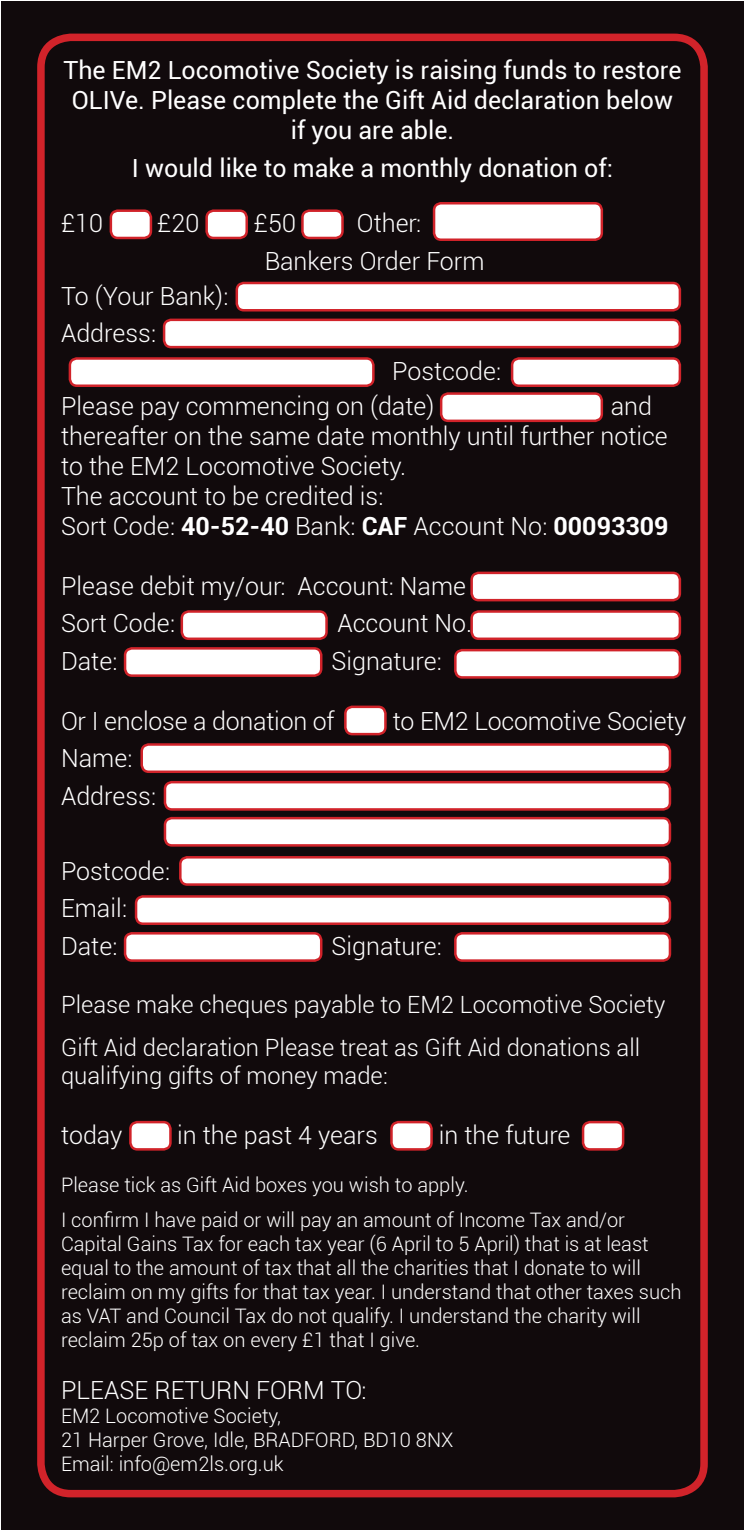
<style>
.page{position:relative;width:745px;height:1531px;background:#fff}
.page>*{position:absolute;margin:0;border:0;box-sizing:border-box;transform-origin:0 0}
.t1{font:300 25px/30px "Roboto";color:#fff}
.t2{font:25px/30px "Roboto";color:#fff;text-align:center}
.t3{font:300 23.75px "Roboto";color:#fff}
.t4{font:300 20px/24px "Roboto";color:#fff}
.s1{font-weight:700}
</style>
<div class="page">
<div style="left:1px;top:1px;width:742px;height:1528px;background:#110a0c"></div>
<div style="left:37px;top:34px;width:670px;height:1463px;border:8px solid #d1232a;border-radius:30px"></div>
<div style="left:111px;top:211px;width:40px;height:27px;background:#fff;border-radius:7px"></div>
<div style="left:109px;top:209px;width:43px;height:30px;border:2px solid #d1232a;border-radius:7px"></div>
<div style="left:206px;top:211px;width:40px;height:27px;background:#fff;border-radius:7px"></div>
<div style="left:205px;top:209px;width:43px;height:30px;border:2px solid #d1232a;border-radius:7px"></div>
<div style="left:302px;top:211px;width:40px;height:27px;background:#fff;border-radius:7px"></div>
<div style="left:301px;top:209px;width:42px;height:30px;border:2px solid #d1232a;border-radius:7px"></div>
<div style="left:434px;top:203px;width:167px;height:37px;background:#fff;border-radius:7px"></div>
<div style="left:432px;top:202px;width:170px;height:39px;border:2px solid #d1232a;border-radius:7px"></div>
<div style="left:441px;top:393px;width:160px;height:28px;background:#fff;border-radius:7px"></div>
<div style="left:439px;top:392px;width:163px;height:30px;border:2px solid #d1232a;border-radius:7px"></div>
<div style="left:237px;top:283px;width:442px;height:27px;background:#fff;border-radius:7px"></div>
<div style="left:235px;top:282px;width:445px;height:29px;border:2px solid #d1232a;border-radius:7px"></div>
<div style="left:164px;top:320px;width:515px;height:27px;background:#fff;border-radius:7px"></div>
<div style="left:163px;top:319px;width:517px;height:29px;border:2px solid #d1232a;border-radius:7px"></div>
<div style="left:511px;top:358px;width:168px;height:28px;background:#fff;border-radius:7px"></div>
<div style="left:510px;top:357px;width:170px;height:30px;border:2px solid #d1232a;border-radius:7px"></div>
<div style="left:471px;top:573px;width:208px;height:27px;background:#fff;border-radius:7px"></div>
<div style="left:470px;top:572px;width:210px;height:29px;border:2px solid #d1232a;border-radius:7px"></div>
<div style="left:182px;top:611px;width:144px;height:28px;background:#fff;border-radius:7px"></div>
<div style="left:180px;top:610px;width:147px;height:30px;border:2px solid #d1232a;border-radius:7px"></div>
<div style="left:471px;top:611px;width:208px;height:28px;background:#fff;border-radius:7px"></div>
<div style="left:470px;top:610px;width:210px;height:30px;border:2px solid #d1232a;border-radius:7px"></div>
<div style="left:125px;top:648px;width:196px;height:28px;background:#fff;border-radius:7px"></div>
<div style="left:124px;top:647px;width:198px;height:30px;border:2px solid #d1232a;border-radius:7px"></div>
<div style="left:455px;top:650px;width:224px;height:27px;background:#fff;border-radius:7px"></div>
<div style="left:454px;top:649px;width:226px;height:30px;border:2px solid #d1232a;border-radius:7px"></div>
<div style="left:345px;top:707px;width:40px;height:27px;background:#fff;border-radius:7px"></div>
<div style="left:344px;top:705px;width:42px;height:30px;border:2px solid #d1232a;border-radius:7px"></div>
<div style="left:125px;top:933px;width:196px;height:27px;background:#fff;border-radius:7px"></div>
<div style="left:124px;top:932px;width:198px;height:30px;border:2px solid #d1232a;border-radius:7px"></div>
<div style="left:455px;top:933px;width:214px;height:27px;background:#fff;border-radius:7px"></div>
<div style="left:454px;top:932px;width:216px;height:30px;border:2px solid #d1232a;border-radius:7px"></div>
<div style="left:136px;top:896px;width:533px;height:28px;background:#fff;border-radius:7px"></div>
<div style="left:135px;top:895px;width:535px;height:30px;border:2px solid #d1232a;border-radius:7px"></div>
<div style="left:165px;top:818px;width:504px;height:27px;background:#fff;border-radius:7px"></div>
<div style="left:164px;top:817px;width:506px;height:29px;border:2px solid #d1232a;border-radius:7px"></div>
<div style="left:165px;top:782px;width:504px;height:27px;background:#fff;border-radius:7px"></div>
<div style="left:164px;top:781px;width:506px;height:30px;border:2px solid #d1232a;border-radius:7px"></div>
<div style="left:142px;top:744px;width:527px;height:28px;background:#fff;border-radius:7px"></div>
<div style="left:140px;top:743px;width:530px;height:30px;border:2px solid #d1232a;border-radius:7px"></div>
<div style="left:130px;top:1122px;width:40px;height:27px;background:#fff;border-radius:7px"></div>
<div style="left:129px;top:1121px;width:42px;height:29px;border:2px solid #d1232a;border-radius:7px"></div>
<div style="left:391px;top:1122px;width:40px;height:27px;background:#fff;border-radius:7px"></div>
<div style="left:390px;top:1121px;width:42px;height:29px;border:2px solid #d1232a;border-radius:7px"></div>
<div style="left:582px;top:1122px;width:40px;height:27px;background:#fff;border-radius:7px"></div>
<div style="left:581px;top:1121px;width:43px;height:29px;border:2px solid #d1232a;border-radius:7px"></div>
<div style="left:70px;top:358px;width:303px;height:28px;background:#fff;border-radius:7px"></div>
<div style="left:69px;top:357px;width:305px;height:30px;border:2px solid #d1232a;border-radius:7px"></div>
<div style="left:180px;top:857px;width:489px;height:27px;background:#fff;border-radius:7px"></div>
<div style="left:179px;top:856px;width:491px;height:30px;border:2px solid #d1232a;border-radius:7px"></div>
<p class="t2" style="left:63px;top:55px;width:619px">The EM2 Locomotive Society is raising funds to restore<br>OLIVe. Please complete the Gift Aid declaration below if you are able.</p>
<p class="t2" style="left:132px;top:152px;width:482px">I would like to make a monthly donation of:</p>
<p class="t1" style="left:61px;top:207px;width:43px">£10</p>
<p class="t1" style="left:157px;top:207px;width:43px">£20</p>
<p class="t1" style="left:254px;top:207px;width:43px">£50</p>
<p class="t1" style="left:356px;top:207px;width:66px">Other:</p>
<p class="t1" style="left:264px;top:245px;width:221px">Bankers Order Form</p>
<p class="t1" style="left:61px;top:280px;width:169px">To (Your Bank):</p>
<p class="t1" style="left:61px;top:317px;width:97px">Address:</p>
<p class="t1" style="left:392px;top:355px;width:110px">Postcode:</p>
<p class="t1" style="left:61px;top:390px;width:374px">Please pay commencing on (date)</p>
<p class="t1" style="left:610px;top:390px;width:43px">and</p>
<p class="t1" style="left:61px;top:420px;width:608px">thereafter on the same date monthly until further notice to the EM2 Locomotive Society.</p>
<p class="t1" style="left:61px;top:480px;width:324px">The account to be credited is:</p>
<p class="t1" style="left:61px;top:510px;width:608px">Sort Code: <span class="s1">40-52-40</span> Bank: <span class="s1">CAF</span> Account No: <span class="s1">00093309</span></p>
<p class="t1" style="left:61px;top:570px;width:406px">Please debit my/our: Account: Name</p>
<p class="t1" style="left:61px;top:607px;width:115px">Sort Code:</p>
<p class="t1" style="left:337px;top:607px;width:136px">Account No.</p>
<p class="t1" style="left:61px;top:645px;width:58px">Date:</p>
<p class="t1" style="left:331px;top:645px;width:112px">Signature:</p>
<p class="t1" style="left:61px;top:705px;width:275px">Or I enclose a donation of</p>
<p class="t1" style="left:392px;top:705px;width:295px">to EM2 Locomotive Society</p>
<p class="t1" style="left:61px;top:742px;width:73px">Name:</p>
<p class="t1" style="left:61px;top:780px;width:97px">Address:</p>
<p class="t1" style="left:61px;top:855px;width:110px">Postcode:</p>
<p class="t1" style="left:61px;top:892px;width:68px">Email:</p>
<p class="t1" style="left:61px;top:930px;width:58px">Date:</p>
<p class="t1" style="left:331px;top:930px;width:112px">Signature:</p>
<p class="t3" style="left:61px;top:988px;width:605px">Please make cheques payable to EM2 Locomotive Society</p>
<p class="t3" style="left:61px;top:1031px;width:580px">Gift Aid declaration Please treat as Gift Aid donations all</p>
<p class="t3" style="left:61px;top:1059px;width:328px">qualifying gifts of money made:</p>
<p class="t1" style="left:61px;top:1119px;width:63px">today</p>
<p class="t1" style="left:177px;top:1119px;width:202px">in the past 4 years</p>
<p class="t1" style="left:438px;top:1119px;width:133px">in the future</p>
<p class="t4" style="left:61px;top:1172px;width:408px">Please tick as Gift Aid boxes you wish to apply.</p>
<p class="t4" style="left:61px;top:1207px;width:565px">I confirm I have paid or will pay an amount of Income Tax and/or</p>
<p class="t4" style="left:61px;top:1231px;width:621px">Capital Gains Tax for each tax year (6 April to 5 April) that is at least equal to the amount of tax that all the charities that I donate to will reclaim on my gifts for that tax year. I understand that other taxes such as VAT and Council Tax do not qualify. I understand the charity will reclaim 25p of tax on every £1 that I give.</p>
<p class="t1" style="left:61px;top:1374px;width:307px">PLEASE RETURN FORM TO:</p>
<p class="t4" style="left:61px;top:1403px;width:221px">EM2 Locomotive Society,</p>
<p class="t4" style="left:61px;top:1427px;width:394px">21 Harper Grove, Idle, BRADFORD, BD10 8NX</p>
<p class="t4" style="left:61px;top:1451px;width:224px">Email: info@em2ls.org.uk</p>
</div>
